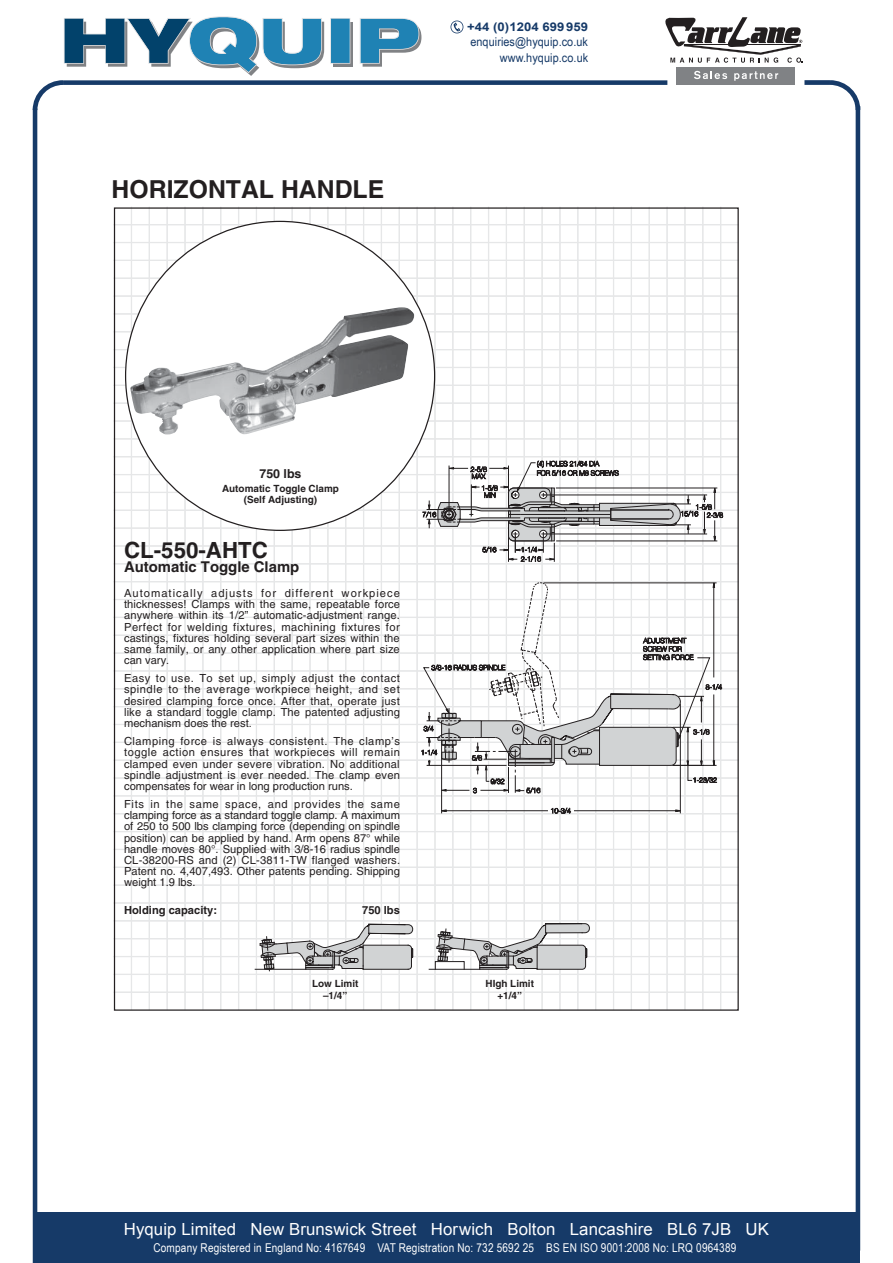
<style>
.page{position:relative;width:893px;height:1263px;background:#fff}
.page>*{position:absolute;margin:0;border:0;box-sizing:border-box;transform-origin:0 0}
.t1{font:700 24.75px "Helvetica LT";color:#231f20}
.t2{font:700 22.35px "Helvetica LT";color:#231f20}
.t3{font:16.65px "Arial";letter-spacing:.005em;color:#fff}
.t4{font:700 14.85px "Helvetica LT";color:#231f20}
.t5{font:700 12.45px "Helvetica LT";color:#231f20}
.t6{font:12.15px "Arial Narrow";letter-spacing:.015em;color:#fff}
.t7{font:12.15px "Arial Narrow";letter-spacing:.005em;color:#163a68;scale:1.09 1}
.t8{font:700 12px "Arial";letter-spacing:.005em;color:#163a68;scale:1.09 1}
.t9{font:11.1px/11.1px "Helvetica LT";color:#231f20;text-align:justify}
.t10{font:700 11.1px "Helvetica LT";color:#231f20}
.t11{font:700 9.9px/11.9px "Helvetica LT";color:#231f20;text-align:center}
.s1{color:#fff}
.s2{font-size:10.5px}
</style>
<div class="page">
<div style="left:34px;top:1212px;width:826px;height:51px;background:#163a68"></div>
<svg style="left:333px;top:22px;width:19px;height:45px"></svg>
<svg style="left:330px;top:18px;width:20px;height:46px"></svg>
<svg style="left:360px;top:18px;width:61px;height:49px"></svg>
<div style="left:677px;top:67px;width:118px;height:18px;background:#808285"></div>
<svg style="left:694px;top:71px;width:33px;height:8px"></svg>
<svg style="left:734px;top:71px;width:44px;height:10px"></svg>
<div style="left:63px;top:80px;width:604px;height:5px;background:#163a68"></div>
<svg style="left:33px;top:16px;width:291px;height:99px"></svg>
<hr style="left:33px;top:109px;width:4px;height:1154px;background:#163a68">
<div style="left:855px;top:106px;width:5px;height:1145px;background:#163a68"></div>
<svg style="left:830px;top:80px;width:30px;height:35px"></svg>
<div style="left:804px;top:80px;width:26px;height:5px;background:#163a68"></div>
<svg style="left:450px;top:21px;width:13px;height:12px"></svg>
<svg style="left:665px;top:17px;width:138px;height:46px"></svg>
<hr style="left:114px;top:295px;width:624px;height:2px;background:#e6e7e8">
<hr style="left:114px;top:313px;width:624px;height:2px;background:#e6e7e8">
<hr style="left:114px;top:420px;width:624px;height:2px;background:#e6e7e8">
<hr style="left:114px;top:438px;width:624px;height:1px;background:#e6e7e8">
<hr style="left:114px;top:545px;width:624px;height:2px;background:#e6e7e8">
<hr style="left:114px;top:563px;width:624px;height:1px;background:#e6e7e8">
<hr style="left:114px;top:652px;width:624px;height:2px;background:#e6e7e8">
<hr style="left:114px;top:670px;width:624px;height:2px;background:#e6e7e8">
<hr style="left:114px;top:777px;width:624px;height:2px;background:#e6e7e8">
<hr style="left:114px;top:795px;width:624px;height:2px;background:#e6e7e8">
<hr style="left:114px;top:902px;width:624px;height:2px;background:#e6e7e8">
<hr style="left:114px;top:920px;width:624px;height:1px;background:#e6e7e8">
<hr style="left:184px;top:207px;width:2px;height:803px;background:#e6e7e8">
<hr style="left:202px;top:207px;width:1px;height:803px;background:#e6e7e8">
<hr style="left:291px;top:207px;width:2px;height:803px;background:#e6e7e8">
<hr style="left:309px;top:207px;width:2px;height:803px;background:#e6e7e8">
<hr style="left:327px;top:207px;width:1px;height:803px;background:#e6e7e8">
<hr style="left:416px;top:207px;width:2px;height:803px;background:#e6e7e8">
<hr style="left:434px;top:207px;width:2px;height:803px;background:#e6e7e8">
<hr style="left:541px;top:207px;width:2px;height:803px;background:#e6e7e8">
<hr style="left:559px;top:207px;width:1px;height:803px;background:#e6e7e8">
<hr style="left:666px;top:207px;width:2px;height:803px;background:#e6e7e8">
<hr style="left:684px;top:207px;width:1px;height:803px;background:#e6e7e8">
<hr style="left:114px;top:224px;width:624px;height:1px;background:#e6e7e8">
<hr style="left:114px;top:242px;width:624px;height:1px;background:#e6e7e8">
<hr style="left:114px;top:260px;width:624px;height:1px;background:#e6e7e8">
<hr style="left:114px;top:278px;width:624px;height:1px;background:#e6e7e8">
<hr style="left:114px;top:331px;width:624px;height:1px;background:#e6e7e8">
<hr style="left:114px;top:349px;width:624px;height:1px;background:#e6e7e8">
<hr style="left:114px;top:367px;width:624px;height:1px;background:#e6e7e8">
<hr style="left:114px;top:385px;width:624px;height:1px;background:#e6e7e8">
<hr style="left:114px;top:403px;width:624px;height:1px;background:#e6e7e8">
<hr style="left:114px;top:439px;width:624px;height:1px;background:#e6e7e8">
<hr style="left:114px;top:456px;width:624px;height:1px;background:#e6e7e8">
<hr style="left:114px;top:474px;width:624px;height:1px;background:#e6e7e8">
<hr style="left:114px;top:492px;width:624px;height:1px;background:#e6e7e8">
<hr style="left:114px;top:510px;width:624px;height:1px;background:#e6e7e8">
<hr style="left:114px;top:528px;width:624px;height:1px;background:#e6e7e8">
<hr style="left:114px;top:564px;width:624px;height:1px;background:#e6e7e8">
<hr style="left:114px;top:581px;width:624px;height:1px;background:#e6e7e8">
<hr style="left:114px;top:599px;width:624px;height:1px;background:#e6e7e8">
<hr style="left:114px;top:617px;width:624px;height:1px;background:#e6e7e8">
<hr style="left:114px;top:635px;width:624px;height:1px;background:#e6e7e8">
<hr style="left:114px;top:688px;width:624px;height:1px;background:#e6e7e8">
<hr style="left:114px;top:706px;width:624px;height:1px;background:#e6e7e8">
<hr style="left:114px;top:724px;width:624px;height:1px;background:#e6e7e8">
<hr style="left:114px;top:742px;width:624px;height:1px;background:#e6e7e8">
<hr style="left:114px;top:760px;width:624px;height:1px;background:#e6e7e8">
<hr style="left:114px;top:813px;width:624px;height:1px;background:#e6e7e8">
<hr style="left:114px;top:831px;width:624px;height:1px;background:#e6e7e8">
<hr style="left:114px;top:849px;width:624px;height:1px;background:#e6e7e8">
<hr style="left:114px;top:867px;width:624px;height:1px;background:#e6e7e8">
<hr style="left:114px;top:885px;width:624px;height:1px;background:#e6e7e8">
<hr style="left:114px;top:921px;width:624px;height:1px;background:#e6e7e8">
<hr style="left:114px;top:938px;width:624px;height:1px;background:#e6e7e8">
<hr style="left:114px;top:956px;width:624px;height:1px;background:#e6e7e8">
<hr style="left:114px;top:974px;width:624px;height:1px;background:#e6e7e8">
<hr style="left:114px;top:992px;width:624px;height:1px;background:#e6e7e8">
<hr style="left:131px;top:207px;width:1px;height:802px;background:#e6e7e8">
<hr style="left:149px;top:207px;width:1px;height:802px;background:#e6e7e8">
<hr style="left:167px;top:207px;width:1px;height:802px;background:#e6e7e8">
<hr style="left:203px;top:207px;width:1px;height:802px;background:#e6e7e8">
<hr style="left:220px;top:207px;width:1px;height:802px;background:#e6e7e8">
<hr style="left:238px;top:207px;width:1px;height:802px;background:#e6e7e8">
<hr style="left:256px;top:207px;width:1px;height:802px;background:#e6e7e8">
<hr style="left:274px;top:207px;width:1px;height:802px;background:#e6e7e8">
<hr style="left:328px;top:207px;width:1px;height:802px;background:#e6e7e8">
<hr style="left:345px;top:207px;width:1px;height:802px;background:#e6e7e8">
<hr style="left:363px;top:207px;width:1px;height:802px;background:#e6e7e8">
<hr style="left:381px;top:207px;width:1px;height:802px;background:#e6e7e8">
<hr style="left:399px;top:207px;width:1px;height:802px;background:#e6e7e8">
<hr style="left:452px;top:207px;width:1px;height:802px;background:#e6e7e8">
<hr style="left:470px;top:207px;width:1px;height:802px;background:#e6e7e8">
<hr style="left:488px;top:207px;width:1px;height:802px;background:#e6e7e8">
<hr style="left:506px;top:207px;width:1px;height:802px;background:#e6e7e8">
<hr style="left:524px;top:207px;width:1px;height:802px;background:#e6e7e8">
<hr style="left:560px;top:207px;width:1px;height:802px;background:#e6e7e8">
<hr style="left:577px;top:207px;width:1px;height:802px;background:#e6e7e8">
<hr style="left:595px;top:207px;width:1px;height:802px;background:#e6e7e8">
<hr style="left:613px;top:207px;width:1px;height:802px;background:#e6e7e8">
<hr style="left:631px;top:207px;width:1px;height:802px;background:#e6e7e8">
<hr style="left:649px;top:207px;width:1px;height:802px;background:#e6e7e8">
<hr style="left:685px;top:207px;width:1px;height:802px;background:#e6e7e8">
<hr style="left:702px;top:207px;width:1px;height:802px;background:#e6e7e8">
<hr style="left:720px;top:207px;width:1px;height:802px;background:#e6e7e8">
<hr style="left:441px;top:739px;width:1px;height:74px;background:#231f20">
<svg style="left:441px;top:807px;width:239px;height:6px"></svg>
<hr style="left:680px;top:704px;width:1px;height:109px;background:#231f20">
<svg style="left:422px;top:460px;width:302px;height:102px"></svg>
<svg style="left:421px;top:582px;width:301px;height:212px"></svg>
<hr style="left:255px;top:969px;width:51px;height:1px;background:#231f20">
<svg style="left:435px;top:923px;width:155px;height:47px"></svg>
<svg style="left:258px;top:924px;width:156px;height:47px"></svg>
<hr style="left:429px;top:969px;width:51px;height:1px;background:#231f20">
<div style="left:126px;top:221px;width:309px;height:309px;background:#fff;border-radius:50%"></div>
<img style="left:130px;top:307px;width:285px;height:128px">
<p class="t8" style="left:467px;top:19px;width:113px">+44 (0)1204 699959</p>
<p class="t7" style="left:470px;top:33px;width:109px">enquiries@hyquip.co.uk</p>
<h1 class="t1" style="left:112px;top:181px;width:274px">HORIZONTAL HANDLE</h1>
<p class="t7" style="left:500px;top:49px;width:131px">www.hyquip.co.uk<span class="s1">/web/index</span></p>
<p class="t5" style="left:259px;top:469px;width:44px">750 lbs</p>
<p class="t11" style="left:222px;top:484px;width:118px;line-height:11.1px">Automatic Toggle Clamp (Self Adjusting)</p>
<h2 class="t2" style="left:124px;top:542px;width:145px">CL-550-AHTC</h2>
<h3 class="t4" style="left:124px;top:561px;width:177px">Automatic Toggle Clamp</h3>
<p class="t9" style="left:124px;top:588px;width:277px">Automatically adjusts for different workpiece thicknesses! Clamps with the same, repeatable force anywhere within its 1/2” automatic-adjustment range.<br>Perfect for welding fixtures, machining fixtures for castings, fixtures holding several part sizes within the same family, or any other application where part size can vary<span class="s2">.</span></p>
<p class="t9" style="left:124px;top:674px;width:277px">Easy to use. To set up, simply adjust the contact spindle to the average workpiece height, and set desired clamping force once. After that, operate just like a standard toggle clamp. The patented adjusting mechanism does the rest<span class="s2">.</span></p>
<p class="t9" style="left:124px;top:737px;width:277px">Clamping force is always consistent. The clamp’s toggle action ensures that workpieces will remain clamped even under severe vibration. No additional spindle adjustment is ever needed. The clamp even compensates for wear in long production runs.</p>
<p class="t9" style="left:124px;top:800px;width:277px">Fits in the same space, and provides the same clamping force as a standard toggle clamp. A maximum of 250 to 500 lbs clamping force (depending on spindle position) can be applied by hand. Arm opens 87° while handle moves 80°. Supplied with 3/8-16 radius spindle CL-38200-RS and (2) CL-3811-TW flanged washers.<br>Patent no. 4,407,493. Other patents pending. Shipping weight 1.9 lbs.</p>
<p class="t10" style="left:124px;top:907px;width:94px">Holding capacity:</p>
<p class="t10" style="left:362px;top:907px;width:39px">750 lbs</p>
<p class="t11" style="left:312px;top:978px;width:48px">Low Limit –1/4”</p>
<p class="t11" style="left:485px;top:978px;width:50px">HIgh Limit +1/4”</p>
<h3 class="t3" style="left:124px;top:1218px;width:647px">Hyquip Limited New Brunswick Street Horwich Bolton Lancashire BL6 7JB UK</h3>
<p class="t6" style="left:153px;top:1239px;width:584px">Company Registered in England No: 4167649 VAT Registration No: 732 5692 25 BS EN ISO 9001:2008 No: LRQ 0964389</p>
</div>
